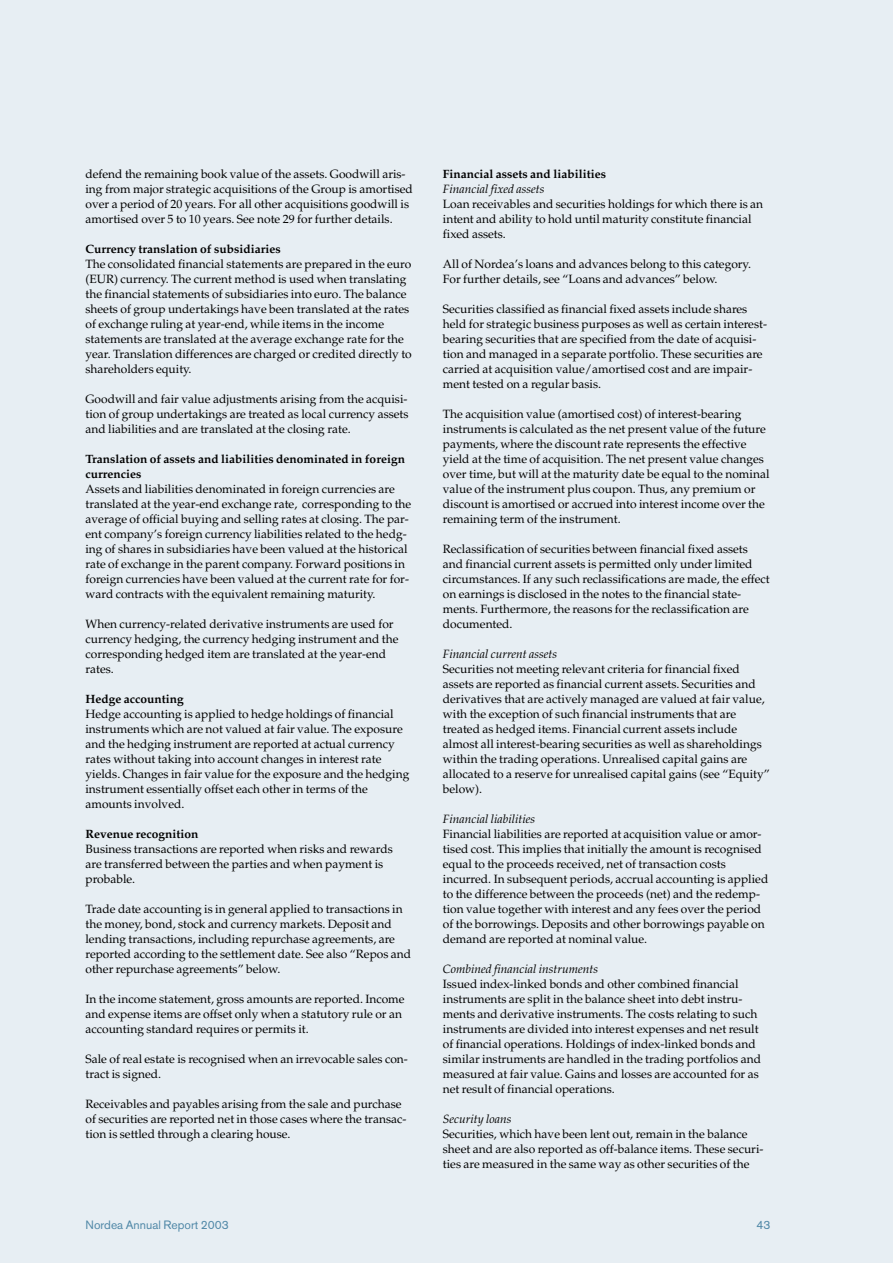
<style>
.page{position:relative;width:893px;height:1263px;background:#fff}
.page>*{position:absolute;margin:0;border:0;box-sizing:border-box;transform-origin:0 0}
.t1{font:12px/15px "Palatino";color:#000}
.t2{font:700 12px/15px "Palatino";color:#000}
.t3{font:italic 12px "Palatino";color:#000}
.t4{font:12px "Akzidenz Grotesk BE";color:#5088a7}
</style>
<div class="page">
<div style="left:0;top:0;width:892px;height:1263px;background:#e7eef3"></div>
<p class="t1" style="left:85px;top:168px;width:329px">defend the remaining book value of the assets. Goodwill aris&shy;ing from major strategic acquisitions of the Group is amortised over a period of 20 years. For all other acquisitions goodwill is amortised over 5 to 10 years. See note 29 for further details.</p>
<p class="t2" style="left:85px;top:243px;width:197px">Currency translation of subsidiaries</p>
<p class="t1" style="left:85px;top:258px;width:328px">The consolidated financial statements are prepared in the euro (EUR) currency. The current method is used when translating the financial statements of subsidiaries into euro. The balance sheets of group undertakings have been translated at the rates of exchange ruling at year-end, while items in the income statements are translated at the average exchange rate for the year. Translation differences are charged or credited directly to shareholders equity.</p>
<p class="t1" style="left:85px;top:393px;width:324px;text-align:justify">Goodwill and fair value adjustments arising from the acquisi&shy;tion of group undertakings are treated as local currency assets and liabilities and are translated at the closing rate.</p>
<p class="t2" style="left:85px;top:453px;width:321px">Translation of assets and liabilities denominated in foreign currencies</p>
<p class="t1" style="left:85px;top:483px;width:327px">Assets and liabilities denominated in foreign currencies are translated at the year-end exchange rate, corresponding to the average of official buying and selling rates at closing. The par&shy;ent company’s foreign currency liabilities related to the hedg&shy;ing of shares in subsidiaries have been valued at the historical rate of exchange in the parent company. Forward positions in foreign currencies have been valued at the current rate for for&shy;ward contracts with the equivalent remaining maturity.</p>
<p class="t1" style="left:85px;top:618px;width:314px">When currency-related derivative instruments are used for currency hedging, the currency hedging instrument and the corresponding hedged item are translated at the year-end rates.</p>
<p class="t2" style="left:85px;top:693px;width:100px">Hedge accounting</p>
<p class="t1" style="left:85px;top:708px;width:325px">Hedge accounting is applied to hedge holdings of financial instruments which are not valued at fair value. The exposure and the hedging instrument are reported at actual currency rates without taking into account changes in interest rate yields. Changes in fair value for the exposure and the hedging instrument essentially offset each other in terms of the amounts involved.</p>
<p class="t2" style="left:85px;top:828px;width:115px">Revenue recognition</p>
<p class="t1" style="left:85px;top:843px;width:309px">Business transactions are reported when risks and rewards are transferred between the parties and when payment is probable.</p>
<p class="t1" style="left:85px;top:903px;width:327px">Trade date accounting is in general applied to transactions in the money, bond, stock and currency markets. Deposit and lending transactions, including repurchase agreements, are reported according to the settlement date. See also “Repos and other repurchase agreements” below.</p>
<p class="t1" style="left:85px;top:993px;width:320px">In the income statement, gross amounts are reported. Income and expense items are offset only when a statutory rule or an accounting standard requires or permits it.</p>
<p class="t1" style="left:85px;top:1053px;width:324px">Sale of real estate is recognised when an irrevocable sales con&shy;tract is signed.</p>
<p class="t1" style="left:85px;top:1098px;width:322px">Receivables and payables arising from the sale and purchase of securities are reported net in those cases where the transac&shy;tion is settled through a clearing house.</p>
<p class="t2" style="left:443px;top:168px;width:165px">Financial assets and liabilities</p>
<p class="t3" style="left:443px;top:184px;width:103px">Financial fixed assets</p>
<p class="t1" style="left:443px;top:198px;width:322px">Loan receivables and securities holdings for which there is an intent and ability to hold until maturity constitute financial fixed assets.</p>
<p class="t1" style="left:443px;top:258px;width:309px">All of Nordea’s loans and advances belong to this category.<br>For further details, see “Loans and advances” below.</p>
<p class="t1" style="left:443px;top:303px;width:326px">Securities classified as financial fixed assets include shares held for strategic business purposes as well as certain interest&shy;bearing securities that are specified from the date of acquisi&shy;tion and managed in a separate portfolio. These securities are carried at acquisition value/amortised cost and are impair&shy;ment tested on a regular basis.</p>
<p class="t1" style="left:443px;top:408px;width:328px">The acquisition value (amortised cost) of interest-bearing instruments is calculated as the net present value of the future payments, where the discount rate represents the effective yield at the time of acquisition. The net present value changes over time, but will at the maturity date be equal to the nominal value of the instrument plus coupon. Thus, any premium or discount is amortised or accrued into interest income over the remaining term of the instrument.</p>
<p class="t1" style="left:443px;top:543px;width:328px">Reclassification of securities between financial fixed assets and financial current assets is permitted only under limited circumstances. If any such reclassifications are made, the effect on earnings is disclosed in the notes to the financial state&shy;ments. Furthermore, the reasons for the reclassification are documented.</p>
<p class="t3" style="left:443px;top:649px;width:116px">Financial current assets</p>
<p class="t1" style="left:443px;top:663px;width:328px">Securities not meeting relevant criteria for financial fixed assets are reported as financial current assets. Securities and derivatives that are actively managed are valued at fair value, with the exception of such financial instruments that are treated as hedged items. Financial current assets include almost all interest-bearing securities as well as shareholdings within the trading operations. Unrealised capital gains are allocated to a reserve for unrealised capital gains (see “Equity” below).</p>
<p class="t3" style="left:443px;top:814px;width:94px">Financial liabilities</p>
<p class="t1" style="left:443px;top:828px;width:327px">Financial liabilities are reported at acquisition value or amor&shy;tised cost. This implies that initially the amount is recognised equal to the proceeds received, net of transaction costs incurred. In subsequent periods, accrual accounting is applied to the difference between the proceeds (net) and the redemp&shy;tion value together with interest and any fees over the period of the borrowings. Deposits and other borrowings payable on demand are reported at nominal value.</p>
<p class="t3" style="left:443px;top:964px;width:157px">Combined financial instruments</p>
<p class="t1" style="left:443px;top:978px;width:320px">Issued index-linked bonds and other combined financial instruments are split in the balance sheet into debt instru&shy;ments and derivative instruments. The costs relating to such instruments are divided into interest expenses and net result of financial operations. Holdings of index-linked bonds and similar instruments are handled in the trading portfolios and measured at fair value. Gains and losses are accounted for as net result of financial operations.</p>
<p class="t3" style="left:443px;top:1114px;width:70px">Security loans</p>
<p class="t1" style="left:443px;top:1128px;width:322px">Securities, which have been lent out, remain in the balance sheet and are also reported as off-balance items. These securi&shy;ties are measured in the same way as other securities of the</p>
<p class="t4" style="left:85px;top:1220px;width:145px">Nordea Annual Report 2003</p>
<p class="t4" style="left:756px;top:1220px;width:15px">43</p>
</div>
